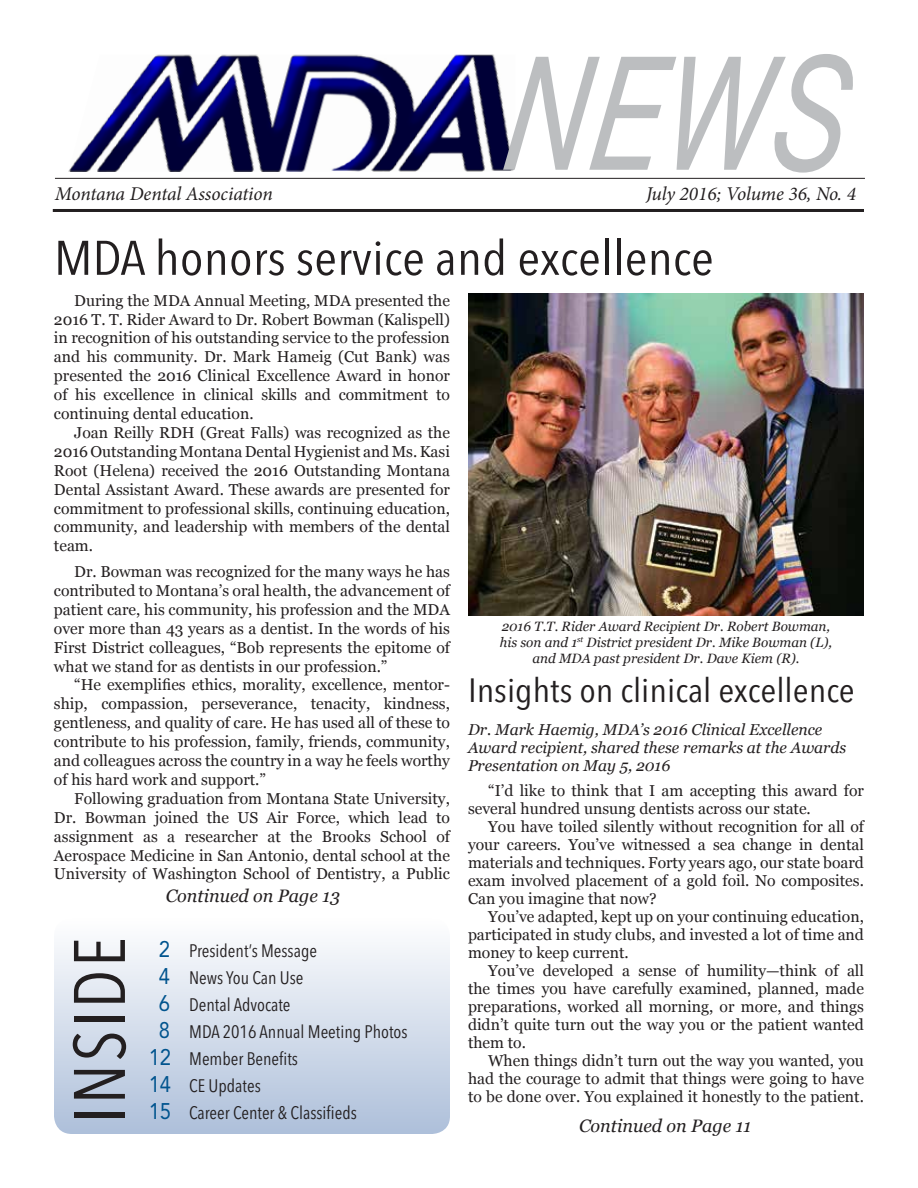
<style>
.page{position:relative;width:918px;height:1188px;background:#fff}
.page>*{position:absolute;margin:0;border:0;box-sizing:border-box;transform-origin:0 0}
.t1{font:italic 157.35px "Helvetica LT Std";color:#bcbec0;scale:.76 1}
.t2{font:condensed 72px "Avenir Next LT Pro";letter-spacing:.035em;color:#231f20}
.t3{font:condensed 48px "Avenir Next LT Pro";color:#231f20;scale:1.12 1}
.t4{font:condensed 33.3px "Avenir Next LT Pro";color:#231f20;scale:1.12 1}
.t5{font:italic 19.5px "Minion Pro";letter-spacing:-.01em;color:#231f20}
.t6{font:condensed 18px "Avenir Next LT Pro";color:#231f20}
.t7{font:italic 18px "Georgia";color:#231f20}
.t8{font:15.75px/18.9px "Georgia";color:#231f20;text-align:justify}
.t9{font:italic 15.75px/18px "Georgia";color:#231f20}
.t10{font:italic 13.5px/16.2px "Georgia";color:#231f20;text-align:center}
.s1{font-family:"Avenir LT Std";font-stretch:normal;font-size:22.5px;color:#00548e}
</style>
<div class="page">
<hr style="left:55px;top:178px;width:810px;height:1px;background:#231f20">
<hr style="left:53px;top:209px;width:811px;height:3px;background:#231f20">
<img style="left:68px;top:55px;width:447px;height:117px">
<div style="left:54px;top:918px;width:396px;height:216px;background:linear-gradient(to bottom,#fefefe,#aec0da);border-radius:18px"></div>
<img style="left:468px;top:294px;width:396px;height:322px">
<h1 class="t1" style="left:500px;top:23px;width:486px">NEWS</h1>
<p class="t5" style="left:55px;top:181px;width:219px">Montana Dental Association</p>
<p class="t5" style="left:646px;top:181px;width:211px">July 2016; Volume 36, No. 4</p>
<h3 class="t3" style="left:54px;top:229px;width:591px">MDA honors service and excellence</h3>
<p class="t8" style="left:54px;top:290px;width:398px;text-indent:20px">During the MDA Annual Meeting, MDA presented the 2016 T. T. Rider Award to Dr. Robert Bowman (Kalispell) in recognition of his outstanding service to the profession and his community. Dr. Mark Hameig (Cut Bank) was presented the 2016 Clinical Excellence Award in honor of his excellence in clinical skills and commitment to continuing dental education.</p>
<p class="t8" style="left:54px;top:422px;width:398px;text-indent:20px">Joan Reilly RDH (Great Falls) was recognized as the 2016 Outstanding Montana Dental Hygienist and Ms. Kasi Root (Helena) received the 2016 Outstanding Montana Dental Assistant Award. These awards are presented for commitment to professional skills, continuing education, community, and leadership with members of the dental team.</p>
<p class="t8" style="left:54px;top:561px;width:398px;text-indent:20px">Dr. Bowman was recognized for the many ways he has contributed to Montana’s oral health, the advancement of patient care, his community, his profession and the MDA over more than 43 years as a dentist. In the words of his First District colleagues, “Bob represents the epitome of what we stand for as dentists in our profession.”</p>
<p class="t8" style="left:54px;top:675px;width:398px;text-indent:20px">“He exemplifies ethics, morality, excellence, mentor&shy;ship, compassion, perseverance, tenacity, kindness, gentleness, and quality of care. He has used all of these to contribute to his profession, family, friends, community, and colleagues across the country in a way he feels worthy of his hard work and support.”</p>
<p class="t8" style="left:54px;top:788px;width:398px;text-indent:20px">Following graduation from Montana State University, Dr. Bowman joined the US Air Force, which lead to assignment as a researcher at the Brooks School of Aerospace Medicine in San Antonio, dental school at the University of Washington School of Dentistry, a Public</p>
<p class="t7" style="left:166px;top:882px;width:176px">Continued on Page 13</p>
<h2 class="t2" style="left:56px;top:1124px;width:188px;rotate:-90deg">INSIDE</h2>
<p class="t6" style="left:159px;top:940px;width:160px"><span class="s1">2</span> President’s Message</p>
<p class="t6" style="left:159px;top:967px;width:146px"><span class="s1">4</span> News You Can Use</p>
<p class="t6" style="left:159px;top:994px;width:133px"><span class="s1">6</span> Dental Advocate</p>
<p class="t6" style="left:159px;top:1021px;width:250px"><span class="s1">8</span> MDA 2016 Annual Meeting Photos</p>
<p class="t6" style="left:149px;top:1048px;width:151px"><span class="s1">12</span> Member Benefits</p>
<p class="t6" style="left:149px;top:1075px;width:114px"><span class="s1">14</span> CE Updates</p>
<p class="t6" style="left:149px;top:1102px;width:210px"><span class="s1">15</span> Career Center &amp; Classifieds</p>
<p class="t10" style="left:500px;top:617px;width:334px">2016 T.T. Rider Award Recipient Dr. Robert Bowman, his son and 1<sup>st</sup> District president Dr. Mike Bowman (L), and MDA past president Dr. Dave Kiem (R).</p>
<h3 class="t4" style="left:468px;top:671px;width:347px">Insights on clinical excellence</h3>
<p class="t9" style="left:468px;top:720px;width:380px">Dr. Mark Haemig, MDA’s 2016 Clinical Excellence<br>Award recipient, shared these remarks at the Awards<br>Presentation on May 5, 2016</p>
<p class="t8" style="left:468px;top:781px;width:398px;line-height:18px;text-indent:20px">“I’d like to think that I am accepting this award for several hundred unsung dentists across our state.</p>
<p class="t8" style="left:468px;top:817px;width:398px;line-height:18px;text-indent:20px">You have toiled silently without recognition for all of your careers. You’ve witnessed a sea change in dental materials and techniques. Forty years ago, our state board exam involved placement of a gold foil. No composites.<br>Can you imagine that now?</p>
<p class="t8" style="left:468px;top:907px;width:398px;line-height:18px;text-indent:20px">You’ve adapted, kept up on your continuing education, participated in study clubs, and invested a lot of time and money to keep current.</p>
<p class="t8" style="left:468px;top:961px;width:397px;line-height:18px;text-indent:20px">You’ve developed a sense of humility—think of all the times you have carefully examined, planned, made preparations, worked all morning, or more, and things didn’t quite turn out the way you or the patient wanted them to.</p>
<p class="t8" style="left:468px;top:1051px;width:397px;line-height:18px;text-indent:20px">When things didn’t turn out the way you wanted, you had the courage to admit that things were going to have to be done over. You explained it honestly to the patient.</p>
<p class="t7" style="left:579px;top:1112px;width:174px">Continued on Page 11</p>
</div>
